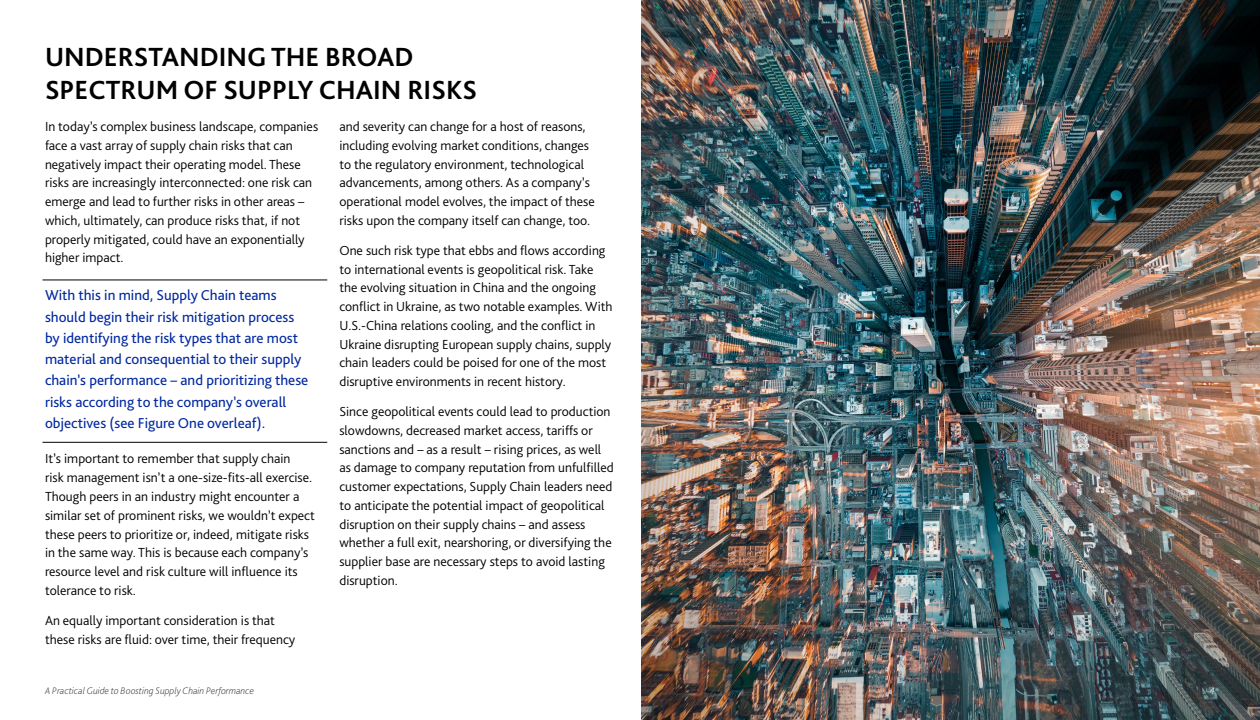
<style>
.page{position:relative;width:1260px;height:720px;background:#fff}
.page>*{position:absolute;margin:0;border:0;box-sizing:border-box;transform-origin:0 0}
.t1{font:700 27.5px/33px "Bliss Pro";color:#000}
.t2{font:15px/21.2px "Bliss Pro";color:#0028a0}
.t3{font:300 13.75px/18.8px "Bliss Pro";color:#000}
.t4{font:italic 200 10px "Bliss Pro";color:#404040}
.t5{font:italic 200 10px "Bliss Pro";color:#fff}
</style>
<div class="page">
<hr style="left:42px;top:280px;width:285px;height:1px;background:#000">
<hr style="left:42px;top:442px;width:285px;height:1px;background:#000">
<img style="left:641px;top:0;width:619px;height:720px">
<h1 class="t1" style="left:45px;top:40px;width:434px">UNDERSTANDING THE BROAD<br>SPECTRUM OF SUPPLY CHAIN RISKS</h1>
<p class="t3" style="left:45px;top:117px;width:275px">In today’s complex business landscape, companies face a vast array of supply chain risks that can negatively impact their operating model. These risks are increasingly interconnected: one risk can emerge and lead to further risks in other areas – which, ultimately, can produce risks that, if not properly mitigated, could have an exponentially higher impact.</p>
<p class="t2" style="left:45px;top:284px;width:265px">With this in mind, Supply Chain teams should begin their risk mitigation process by identifying the risk types that are most material and consequential to their supply chain’s performance – and prioritizing these risks according to the company’s overall objectives (see Figure One overleaf).</p>
<p class="t3" style="left:45px;top:449px;width:271px">It’s important to remember that supply chain<br>risk management isn’t a one-size-fits-all exercise.<br>Though peers in an industry might encounter a similar set of prominent risks, we wouldn’t expect these peers to prioritize or, indeed, mitigate risks in the same way. This is because each company’s resource level and risk culture will influence its tolerance to risk.</p>
<p class="t3" style="left:45px;top:611px;width:252px">An equally important consideration is that these risks are fluid: over time, their frequency</p>
<p class="t3" style="left:339px;top:117px;width:257px">and severity can change for a host of reasons, including evolving market conditions, changes to the regulatory environment, technological advancements, among others. As a company’s operational model evolves, the impact of these risks upon the company itself can change, too.</p>
<p class="t3" style="left:339px;top:241px;width:275px">One such risk type that ebbs and flows according to international events is geopolitical risk. Take the evolving situation in China and the ongoing conflict in Ukraine, as two notable examples. With U.S.-China relations cooling, and the conflict in Ukraine disrupting European supply chains, supply chain leaders could be poised for one of the most disruptive environments in recent history.</p>
<p class="t3" style="left:339px;top:402px;width:276px">Since geopolitical events could lead to production slowdowns, decreased market access, tariffs or sanctions and – as a result – rising prices, as well as damage to company reputation from unfulfilled customer expectations, Supply Chain leaders need to anticipate the potential impact of geopolitical disruption on their supply chains – and assess whether a full exit, nearshoring, or diversifying the supplier base are necessary steps to avoid lasting disruption.</p>
<p class="t4" style="left:45px;top:684px;width:211px">A Practical Guide to Boosting Supply Chain Performance</p>
<p class="t5" style="left:1209px;top:684px;width:7px">4</p>
</div>
